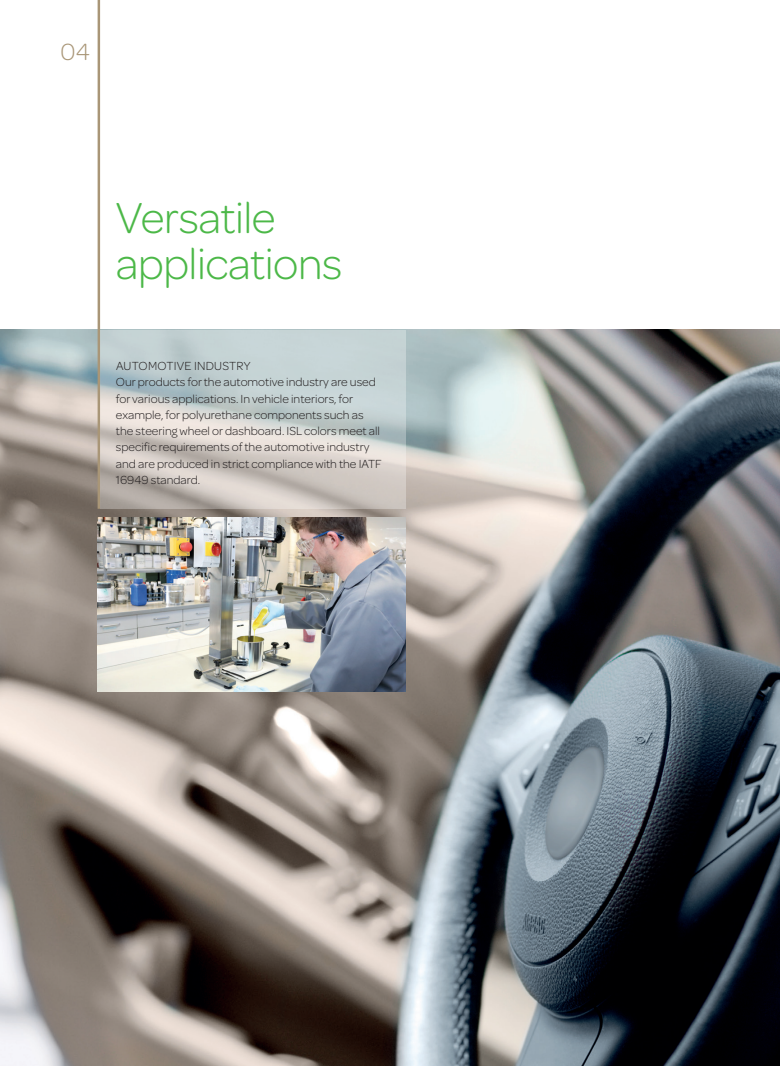
<style>
.page{position:relative;width:780px;height:1081px;background:#fff}
.page>*{position:absolute;margin:0;border:0;box-sizing:border-box;transform-origin:0 0}
.t1{font:300 46.25px "Omnes";letter-spacing:-.01em;color:#4cb848}
.t2{font:300 25px "Omnes";color:#a99677}
.t3{font:300 12.5px/16.2px "Omnes";color:#231f20}
.t4{font:300 12.5px "Omnes";letter-spacing:.02em;color:#231f20}
</style>
<div class="page">
<img style="left:0;top:330px;width:780px;height:736px">
<hr style="left:98px;top:0;width:2px;height:509px;background:#a99677">
<svg style="left:100px;top:330px;width:306px;height:179px;background:#c9ccca"></svg>
<img style="left:98px;top:517px;width:308px;height:174px">
<p class="t2" style="left:60px;top:35px;width:31px">04</p>
<p class="t1" style="left:116px;top:187px;width:161px">Versatile</p>
<p class="t1" style="left:116px;top:233px;width:228px">applications</p>
<p class="t4" style="left:116px;top:358px;width:136px">AUTOMOTIVE INDUSTRY</p>
<p class="t3" style="left:116px;top:373px;width:267px">Our products for the automotive industry are used for various applications. In vehicle interiors, for example, for polyurethane components such as the steering wheel or dashboard. ISL colors meet all specific requirements of the automotive industry and are produced in strict compliance with the IATF 16949 standard.</p>
</div>
